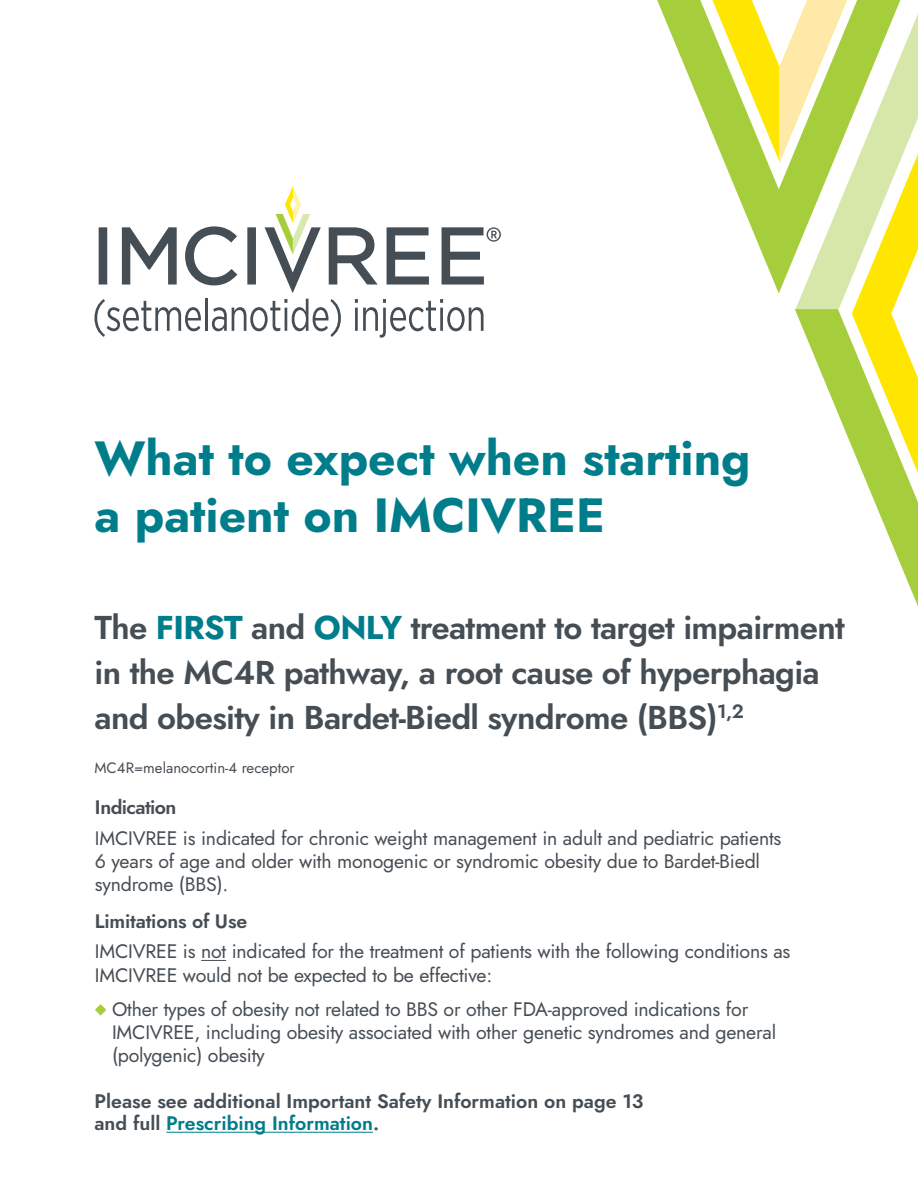
<style>
.page{position:relative;width:918px;height:1188px;background:#fff}
.page>*{position:absolute;margin:0;border:0;box-sizing:border-box;transform-origin:0 0}
.t1{font:700 48px/57.6px "Jost";color:#007d8b}
.t2{font:600 33px/45px "Jost";letter-spacing:-.02em;color:#464e55}
.t3{font:19.5px/23.4px "Jost";letter-spacing:-.01em;color:#464e55}
.t4{font:600 19.5px/22.5px "Jost";color:#464e55}
.t5{font:600 19.5px "Jost";letter-spacing:-.03em;color:#464e55}
.t6{font:15px "Jost";color:#464e55}
.s1{font-weight:700;color:#007d8b}
.s2{color:#007d8b}
</style>
<div class="page">
<svg style="left:94px;top:299px;width:107px;height:38px"></svg>
<hr style="left:205px;top:299px;width:3px;height:32px;background:#464e55">
<svg style="left:212px;top:299px;width:129px;height:38px"></svg>
<svg style="left:355px;top:299px;width:129px;height:39px"></svg>
<svg style="left:99px;top:186px;width:402px;height:107px"></svg>
<hr style="left:166px;top:1132px;width:207px;height:1px;background:#007d8b">
<svg style="left:657px;top:0;width:56px;height:135px"></svg>
<svg style="left:713px;top:0;width:205px;height:606px"></svg>
<svg style="left:201px;top:960px;width:25px;height:1px"></svg>
<svg style="left:95px;top:1004px;width:11px;height:12px"></svg>
<h1 class="t1" style="left:94px;top:430px;width:658px">What to expect when starting a patient on IMCIVREE</h1>
<h2 class="t2" style="left:94px;top:605px;width:752px">The <span class="s1">FIRST</span> and <span class="s1">ONLY</span> treatment to target impairment in the MC4R pathway, a root cause of hyperphagia and obesity in Bardet-Biedl syndrome (BBS)<sup>1,2</sup></h2>
<p class="t6" style="left:94px;top:758px;width:202px">MC4R=melanocortin-4 receptor</p>
<p class="t5" style="left:95px;top:794px;width:83px">Indication</p>
<p class="t3" style="left:95px;top:826px;width:688px">IMCIVREE is indicated for chronic weight management in adult and pediatric patients<br>6 years of age and older with monogenic or syndromic obesity due to Bardet-Biedl syndrome (BBS).</p>
<p class="t4" style="left:95px;top:910px;width:154px">Limitations of Use</p>
<p class="t3" style="left:95px;top:940px;width:697px">IMCIVREE is not indicated for the treatment of patients with the following conditions as<br>IMCIVREE would not be expected to be effective:</p>
<p class="t3" style="left:112px;top:997px;width:666px">Other types of obesity not related to BBS or other FDA-approved indications for<br>IMCIVREE, including obesity associated with other genetic syndromes and general (polygenic) obesity</p>
<p class="t4" style="left:94px;top:1090px;width:551px">Please see additional Important Safety Information on page 13 and full <span class="s2">Prescribing Information</span>.</p>
</div>
